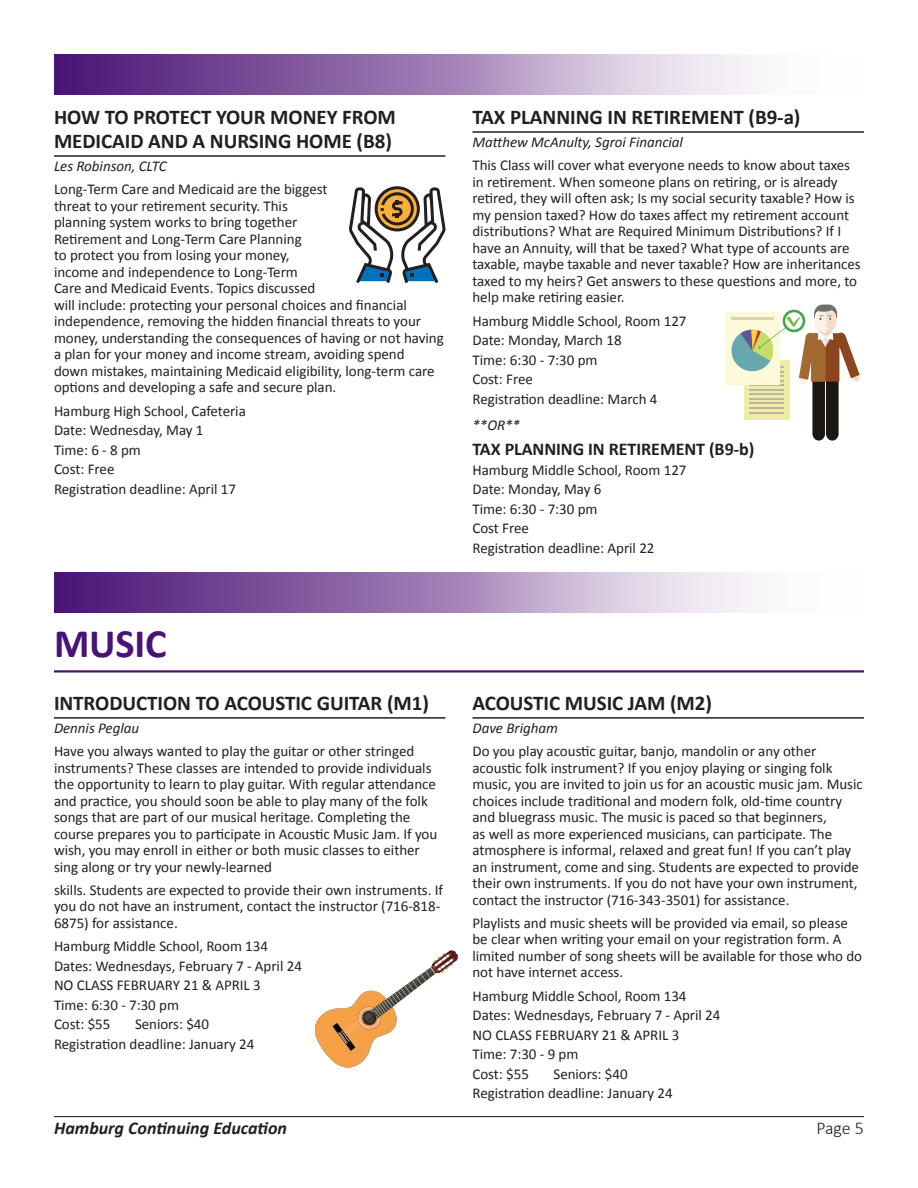
<style>
.page{position:relative;width:918px;height:1188px;background:#fff}
.page>*{position:absolute;margin:0;border:0;box-sizing:border-box;transform-origin:0 0}
.Program_Name{font:700 40.5px "Calibri";letter-spacing:-.005em;color:#491276}
.Course_name{font:700 21px/24px "Calibri";letter-spacing:-.005em;color:#231f20}
.Course_name_2{font:700 18px "Calibri";letter-spacing:-.005em;color:#231f20}
.t1{font:italic 700 18px "Calibri";color:#231f20}
.t2{font:300 18px "Calibri";color:#231f20}
.text_-_10_11{font:15px/16.5px "Calibri";letter-spacing:-.005em;color:#231f20}
.location_date_cost{font:15px "Calibri";letter-spacing:-.005em;color:#231f20}
.Instructor{font:italic 15px "Calibri";letter-spacing:-.005em;color:#231f20}
.location_date_cost-2{font:italic 15px "Calibri";color:#231f20}
</style>
<div class="page">
<hr style="left:54px;top:1116px;width:810px;height:1px;background:#231f20">
<div style="left:54px;top:54px;width:810px;height:40px;background:linear-gradient(to right,#470c72,#fff)"></div>
<hr style="left:54px;top:155px;width:392px;height:2px;background:#231f20">
<hr style="left:54px;top:670px;width:810px;height:3px;background:#491276">
<hr style="left:54px;top:717px;width:392px;height:2px;background:#231f20">
<hr style="left:472px;top:717px;width:392px;height:2px;background:#231f20">
<svg style="left:349px;top:186px;width:97px;height:97px"></svg>
<div style="left:54px;top:572px;width:810px;height:41px;background:linear-gradient(to right,#470c72,#fff)"></div>
<hr style="left:472px;top:131px;width:392px;height:2px;background:#231f20">
<div style="left:725px;top:312px;width:55px;height:73px;background:#fdfad9"></div>
<hr style="left:731px;top:317px;width:42px;height:3px;background:#dad4b5">
<div style="left:732px;top:330px;width:41px;height:41px;background:#67a7af;border-radius:50%"></div>
<svg style="left:741px;top:305px;width:119px;height:136px"></svg>
<svg style="left:315px;top:950px;width:143px;height:118px"></svg>
<p class="Course_name" style="left:54px;top:105px;width:343px">HOW TO PROTECT YOUR MONEY FROM<br>MEDICAID AND A NURSING HOME (B8)</p>
<p class="Instructor" style="left:54px;top:156px;width:114px">Les Robinson, CLTC</p>
<p class="text_-_10_11" style="left:54px;top:181px;width:391px">Long-Term Care and Medicaid are the biggest<br>threat to your retirement security. This<br>planning system works to bring together<br>Retirement and Long-Term Care Planning<br>to protect you from losing your money,<br>income and independence to Long-Term<br>Care and Medicaid Events. Topics discussed<br>will include: protecting your personal choices and financial independence, removing the hidden financial threats to your money, understanding the consequences of having or not having a plan for your money and income stream, avoiding spend<br>down mistakes, maintaining Medicaid eligibility, long-term care options and developing a safe and secure plan.</p>
<p class="location_date_cost" style="left:54px;top:401px;width:193px">Hamburg High School, Cafeteria</p>
<p class="location_date_cost" style="left:54px;top:421px;width:151px">Date: Wednesday, May 1</p>
<p class="location_date_cost" style="left:54px;top:440px;width:88px">Time: 6 - 8 pm</p>
<p class="location_date_cost" style="left:54px;top:460px;width:62px">Cost: Free</p>
<p class="location_date_cost" style="left:54px;top:479px;width:184px">Registration deadline: April 17</p>
<p class="Course_name" style="left:472px;top:105px;width:330px">TAX PLANNING IN RETIREMENT (B9-a)</p>
<p class="Instructor" style="left:472px;top:132px;width:212px">Matthew McAnulty, Sgroi Financial</p>
<p class="text_-_10_11" style="left:472px;top:157px;width:390px">This Class will cover what everyone needs to know about taxes in retirement. When someone plans on retiring, or is already retired, they will often ask; Is my social security taxable? How is my pension taxed? How do taxes affect my retirement account distributions? What are Required Minimum Distributions? If I have an Annuity, will that be taxed? What type of accounts are taxable, maybe taxable and never taxable? How are inheritances taxed to my heirs? Get answers to these questions and more, to help make retiring easier.</p>
<p class="location_date_cost" style="left:472px;top:311px;width:216px">Hamburg Middle School, Room 127</p>
<p class="location_date_cost" style="left:472px;top:331px;width:151px">Date: Monday, March 18</p>
<p class="location_date_cost" style="left:472px;top:350px;width:127px">Time: 6:30 - 7:30 pm</p>
<p class="location_date_cost" style="left:472px;top:370px;width:62px">Cost: Free</p>
<p class="location_date_cost" style="left:472px;top:389px;width:187px">Registration deadline: March 4</p>
<p class="location_date_cost-2" style="left:472px;top:415px;width:49px">**OR**</p>
<p class="Course_name_2" style="left:472px;top:438px;width:283px">TAX PLANNING IN RETIREMENT (B9-b)</p>
<p class="location_date_cost" style="left:472px;top:460px;width:216px">Hamburg Middle School, Room 127</p>
<p class="location_date_cost" style="left:472px;top:480px;width:130px">Date: Monday, May 6</p>
<p class="location_date_cost" style="left:472px;top:499px;width:127px">Time: 6:30 - 7:30 pm</p>
<p class="location_date_cost" style="left:472px;top:519px;width:58px">Cost Free</p>
<p class="location_date_cost" style="left:472px;top:538px;width:184px">Registration deadline: April 22</p>
<p class="Program_Name" style="left:54px;top:617px;width:114px">MUSIC</p>
<p class="Course_name" style="left:54px;top:691px;width:376px">INTRODUCTION TO ACOUSTIC GUITAR (M1)</p>
<p class="Instructor" style="left:54px;top:718px;width:87px">Dennis Peglau</p>
<p class="text_-_10_11" style="left:54px;top:743px;width:385px">Have you always wanted to play the guitar or other stringed instruments? These classes are intended to provide individuals the opportunity to learn to play guitar. With regular attendance and practice, you should soon be able to play many of the folk songs that are part of our musical heritage. Completing the course prepares you to participate in Acoustic Music Jam. If you wish, you may enroll in either or both music classes to either sing along or try your newly-learned</p>
<p class="text_-_10_11" style="left:54px;top:882px;width:391px">skills. Students are expected to provide their own instruments. If you do not have an instrument, contact the instructor (716-818-<br>6875) for assistance.</p>
<p class="location_date_cost" style="left:54px;top:937px;width:216px">Hamburg Middle School, Room 134</p>
<p class="location_date_cost" style="left:54px;top:956px;width:249px">Dates: Wednesdays, February 7 - April 24</p>
<p class="location_date_cost" style="left:54px;top:976px;width:208px">NO CLASS FEBRUARY 21 &amp; APRIL 3</p>
<p class="location_date_cost" style="left:54px;top:995px;width:127px">Time: 6:30 - 7:30 pm</p>
<p class="location_date_cost" style="left:54px;top:1015px;width:58px">Cost: $55</p>
<p class="location_date_cost" style="left:135px;top:1015px;width:76px">Seniors: $40</p>
<p class="location_date_cost" style="left:54px;top:1034px;width:202px">Registration deadline: January 24</p>
<p class="Course_name" style="left:472px;top:691px;width:241px">ACOUSTIC MUSIC JAM (M2)</p>
<p class="Instructor" style="left:472px;top:718px;width:87px">Dave Brigham</p>
<p class="text_-_10_11" style="left:472px;top:743px;width:392px">Do you play acoustic guitar, banjo, mandolin or any other acoustic folk instrument? If you enjoy playing or singing folk music, you are invited to join us for an acoustic music jam. Music choices include traditional and modern folk, old-time country and bluegrass music. The music is paced so that beginners,<br>as well as more experienced musicians, can participate. The atmosphere is informal, relaxed and great fun! If you can’t play an instrument, come and sing. Students are expected to provide their own instruments. If you do not have your own instrument, contact the instructor (716-343-3501) for assistance.</p>
<p class="text_-_10_11" style="left:472px;top:915px;width:391px">Playlists and music sheets will be provided via email, so please be clear when writing your email on your registration form. A limited number of song sheets will be available for those who do not have internet access.</p>
<p class="location_date_cost" style="left:472px;top:986px;width:216px">Hamburg Middle School, Room 134</p>
<p class="location_date_cost" style="left:472px;top:1006px;width:249px">Dates: Wednesdays, February 7 - April 24</p>
<p class="location_date_cost" style="left:472px;top:1025px;width:208px">NO CLASS FEBRUARY 21 &amp; APRIL 3</p>
<p class="location_date_cost" style="left:472px;top:1045px;width:107px">Time: 7:30 - 9 pm</p>
<p class="location_date_cost" style="left:472px;top:1064px;width:58px">Cost: $55</p>
<p class="location_date_cost" style="left:554px;top:1064px;width:76px">Seniors: $40</p>
<p class="location_date_cost" style="left:472px;top:1084px;width:202px">Registration deadline: January 24</p>
<p class="t1" style="left:54px;top:1117px;width:235px">Hamburg Continuing Education</p>
<p class="t2" style="left:816px;top:1117px;width:49px">Page 5</p>
</div>
